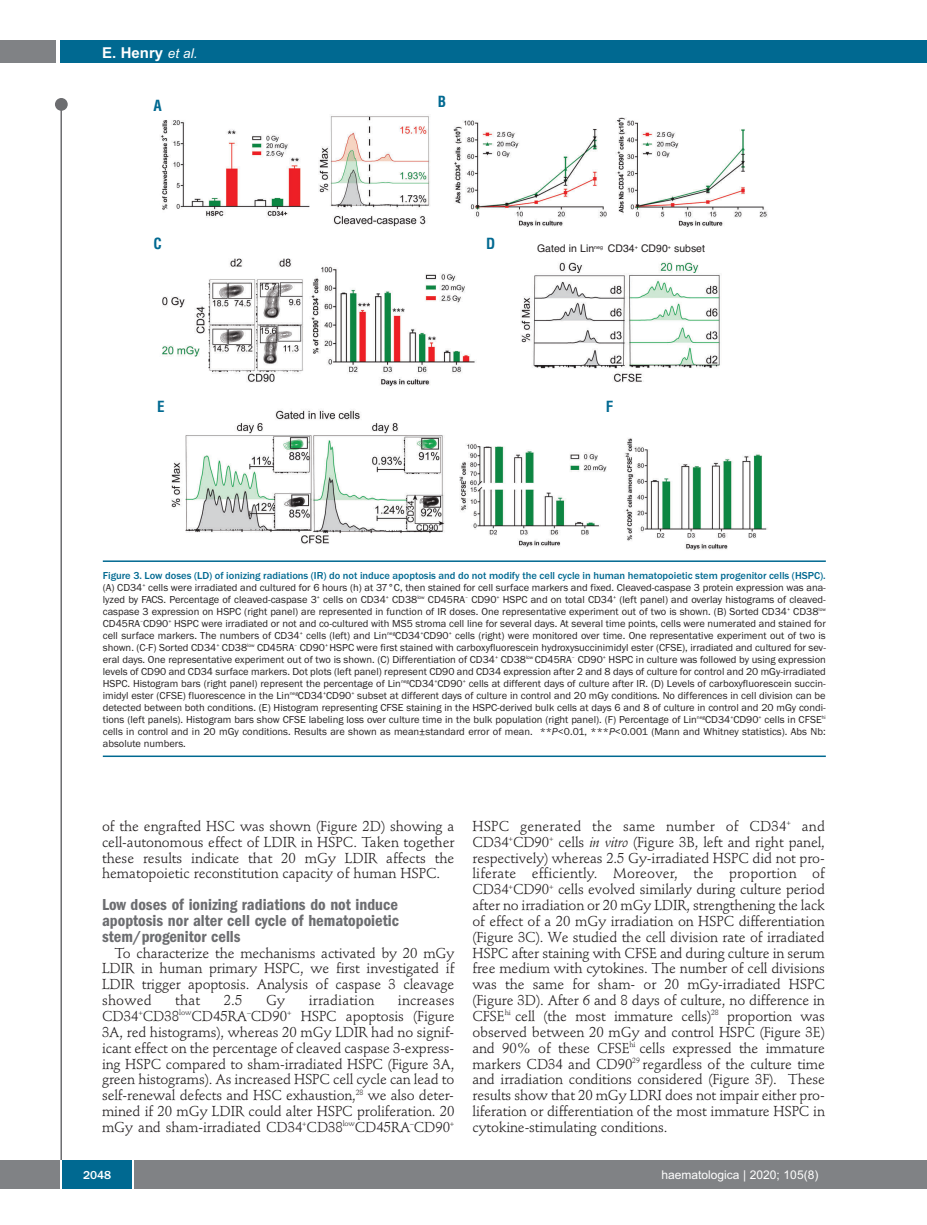
<style>
.page{position:relative;width:927px;height:1225px;background:#fff}
.page>*{position:absolute;margin:0;border:0;box-sizing:border-box;transform-origin:0 0}
.t1{font:600 condensed 16.5px/15.9px "Franklin Gothic";color:#6c6d70;text-align:justify}
.t2{font:700 15px "Arial";color:#fff}
.t3{font:700 condensed 15px "Helvetica";color:#006991}
.t4{font:14.25px/15.9px "Stempel Schneidler";letter-spacing:-.01em;color:#231f20;text-align:justify}
.t5{font:14.25px "Stempel Schneidler";letter-spacing:.01em;color:#231f20}
.t6{font:12px "Arial";color:#fff}
.t7{font:500 12px "Franklin Gothic";color:#fff}
.t8{font:10.5px/12px "Franklin Gothic";color:#231f20;text-align:justify}
.t9{font:10.5px "Helvetica";color:#231f20}
.s1{font-weight:400;font-style:italic;font-size:13.5px}
.s2{font-weight:500;color:#006991}
.s3{font-style:italic}
</style>
<div class="page">
<div style="left:911px;top:40px;width:16px;height:22px;background:#006991"></div>
<div style="left:910px;top:1160px;width:17px;height:28px;background:#808285"></div>
<div style="left:55px;top:98px;width:13px;height:13px;background:#6c6d70;border-radius:50%"></div>
<hr style="left:60px;top:101px;width:2px;height:1061px;background:#6c6d70">
<div style="left:60px;top:40px;width:852px;height:22px;background:#006991"></div>
<div style="left:0;top:40px;width:56px;height:22px;background:#808285"></div>
<div style="left:0;top:1160px;width:911px;height:28px;background:#808285"></div>
<div style="left:62px;top:1160px;width:71px;height:28px;background:#006991"></div>
<hr style="left:60px;top:1160px;width:2px;height:28px;background:#fff">
<svg style="left:133px;top:1160px;width:1px;height:28px"></svg>
<img style="left:160px;top:116px;width:608px;height:434px">
<hr style="left:103px;top:560px;width:723px;height:2px;background:#006991">
<hr style="left:103px;top:755px;width:723px;height:2px;background:#006991">
<h2 class="t2" style="left:102px;top:44px;width:97px">E. Henry <span class="s1">et al.</span></h2>
<h2 class="t3" style="left:153px;top:97px;width:10px">A</h2>
<h2 class="t3" style="left:438px;top:93px;width:10px">B</h2>
<h2 class="t3" style="left:153px;top:235px;width:10px">C</h2>
<h2 class="t3" style="left:486px;top:235px;width:11px">D</h2>
<p class="t9" style="left:537px;top:242px;width:169px">Gated in Lin<sup>neg</sup> CD34<sup>+</sup> CD90<sup>+</sup> subset</p>
<h2 class="t3" style="left:157px;top:397px;width:9px">E</h2>
<h2 class="t3" style="left:606px;top:397px;width:9px">F</h2>
<p class="t8" style="left:103px;top:569px;width:725px"><span class="s2">Figure 3. Low doses (LD) of ionizing radiations (IR) do not induce apoptosis and do not modify the cell cycle in human hematopoietic stem progenitor cells (HSPC). </span>(A) CD34<sup>+</sup> cells were irradiated and cultured for 6 hours (h) at 37°C, then stained for cell surface markers and fixed. Cleaved-caspase 3 protein expression was ana&shy;lyzed by FACS. Percentage of cleaved-caspase 3<sup>+</sup> cells on CD34<sup>+</sup> CD38<sup>low</sup> CD45RA<sup>–</sup> CD90<sup>+</sup> HSPC and on total CD34<sup>+</sup> (left panel) and overlay histograms of cleaved&shy;caspase 3 expression on HSPC (right panel) are represented in function of IR doses. One representative experiment out of two is shown. (B) Sorted CD34<sup>+</sup> CD38<sup>low </sup>CD45RA<sup>–</sup>CD90<sup>+</sup> HSPC were irradiated or not and co-cultured with MS5 stroma cell line for several days. At several time points, cells were numerated and stained for cell surface markers. The numbers of CD34<sup>+</sup> cells (left) and Lin<sup>neg</sup>CD34<sup>+</sup>CD90<sup>+</sup> cells (right) were monitored over time. One representative experiment out of two is shown. (C-F) Sorted CD34<sup>+</sup> CD38<sup>low</sup> CD45RA<sup>–</sup> CD90<sup>+</sup> HSPC were first stained with carboxyfluorescein hydroxysuccinimidyl ester (CFSE), irradiated and cultured for sev&shy;eral days. One representative experiment out of two is shown. (C) Differentiation of CD34<sup>+</sup> CD38<sup>low</sup> CD45RA<sup>–</sup> CD90<sup>+</sup> HSPC in culture was followed by using expression levels of CD90 and CD34 surface markers. Dot plots (left panel) represent CD90 and CD34 expression after 2 and 8 days of culture for control and 20 mGy-irradiated HSPC. Histogram bars (right panel) represent the percentage of Lin<sup>neg</sup>CD34<sup>+</sup>CD90<sup>+</sup> cells at different days of culture after IR. (D) Levels of carboxyfluorescein succin&shy;imidyl ester (CFSE) fluorescence in the Lin<sup>neg</sup>CD34<sup>+</sup>CD90<sup>+</sup> subset at different days of culture in control and 20 mGy conditions. No differences in cell division can be detected between both conditions. (E) Histogram representing CFSE staining in the HSPC-derived bulk cells at days 6 and 8 of culture in control and 20 mGy condi&shy;tions (left panels). Histogram bars show CFSE labeling loss over culture time in the bulk population (right panel). (F) Percentage of Lin<sup>neg</sup>CD34<sup>+</sup>CD90<sup>+</sup> cells in CFSE<sup>hi </sup>cells in control and in 20 mGy conditions. Results are shown as mean±standard error of mean. **<span class="s3">P</span>&lt;0.01, ***<span class="s3">P</span>&lt;0.001 (Mann and Whitney statistics). Abs Nb: absolute numbers.</p>
<h3 class="t4" style="left:102px;top:819px;width:354px">of the engrafted HSC was shown (Figure 2D) showing a cell-autonomous effect of LDIR in HSPC. Taken together these results indicate that 20 mGy LDIR affects the hematopoietic reconstitution capacity of human HSPC.</h3>
<h1 class="t1" style="left:102px;top:898px;width:299px">Low doses of ionizing radiations do not induce apoptosis nor alter cell cycle of hematopoietic stem/progenitor cells</h1>
<h3 class="t4" style="left:102px;top:946px;width:354px;text-indent:13px">To characterize the mechanisms activated by 20 mGy LDIR in human primary HSPC, we first investigated if LDIR trigger apoptosis. Analysis of caspase 3 cleavage showed</h3>
<h3 class="t4" style="left:175px;top:993px;width:26px">that</h3>
<h3 class="t4" style="left:224px;top:993px;width:20px">2.5</h3>
<h3 class="t4" style="left:266px;top:993px;width:21px">Gy</h3>
<h3 class="t5" style="left:309px;top:994px;width:67px">irradiation</h3>
<p class="t4" style="left:102px;top:993px;width:354px;text-indent:296px">increases CD34<sup>+</sup>CD38<sup>low</sup>CD45RA<sup>–</sup>CD90<sup>+</sup> HSPC apoptosis (Figure 3A, red histograms), whereas 20 mGy LDIR had no signif&shy;icant effect on the percentage of cleaved caspase 3-express&shy;ing HSPC compared to sham-irradiated HSPC (Figure 3A, green histograms). As increased HSPC cell cycle can lead to self-renewal defects and HSC exhaustion,<sup>28</sup> we also deter&shy;mined if 20 mGy LDIR could alter HSPC proliferation. 20 mGy and sham-irradiated CD34<sup>+</sup>CD38<sup>low</sup>CD45RA<sup>–</sup>CD90<sup>+</sup></p>
<p class="t4" style="left:472px;top:819px;width:354px">HSPC generated the same number of CD34<sup>+</sup> and CD34<sup>+</sup>CD90<sup>+</sup> cells <span class="s3">in vitro</span> (Figure 3B, left and right panel, respectively) whereas 2.5 Gy-irradiated HSPC did not pro&shy;liferate efficiently. Moreover, the proportion of CD34<sup>+</sup>CD90<sup>+</sup> cells evolved similarly during culture period after no irradiation or 20 mGy LDIR, strengthening the lack of effect of a 20 mGy irradiation on HSPC differentiation (Figure 3C). We studied the cell division rate of irradiated HSPC after staining with CFSE and during culture in serum free medium with cytokines. The number of cell divisions was the same for sham- or 20 mGy-irradiated HSPC (Figure 3D). After 6 and 8 days of culture, no difference in CFSE<sup>hi</sup> cell (the most immature cells)<sup>28</sup> proportion was observed between 20 mGy and control HSPC (Figure 3E) and 90% of these CFSE<sup>hi</sup> cells expressed the immature markers CD34 and CD90<sup>29</sup> regardless of the culture time and irradiation conditions considered (Figure 3F). These results show that 20 mGy LDRI does not impair either pro&shy;liferation or differentiation of the most immature HSPC in cytokine-stimulating conditions.</p>
<p class="t7" style="left:83px;top:1167px;width:30px">2048</p>
<p class="t6" style="left:661px;top:1167px;width:158px">haematologica | 2020; 105(8)</p>
</div>
